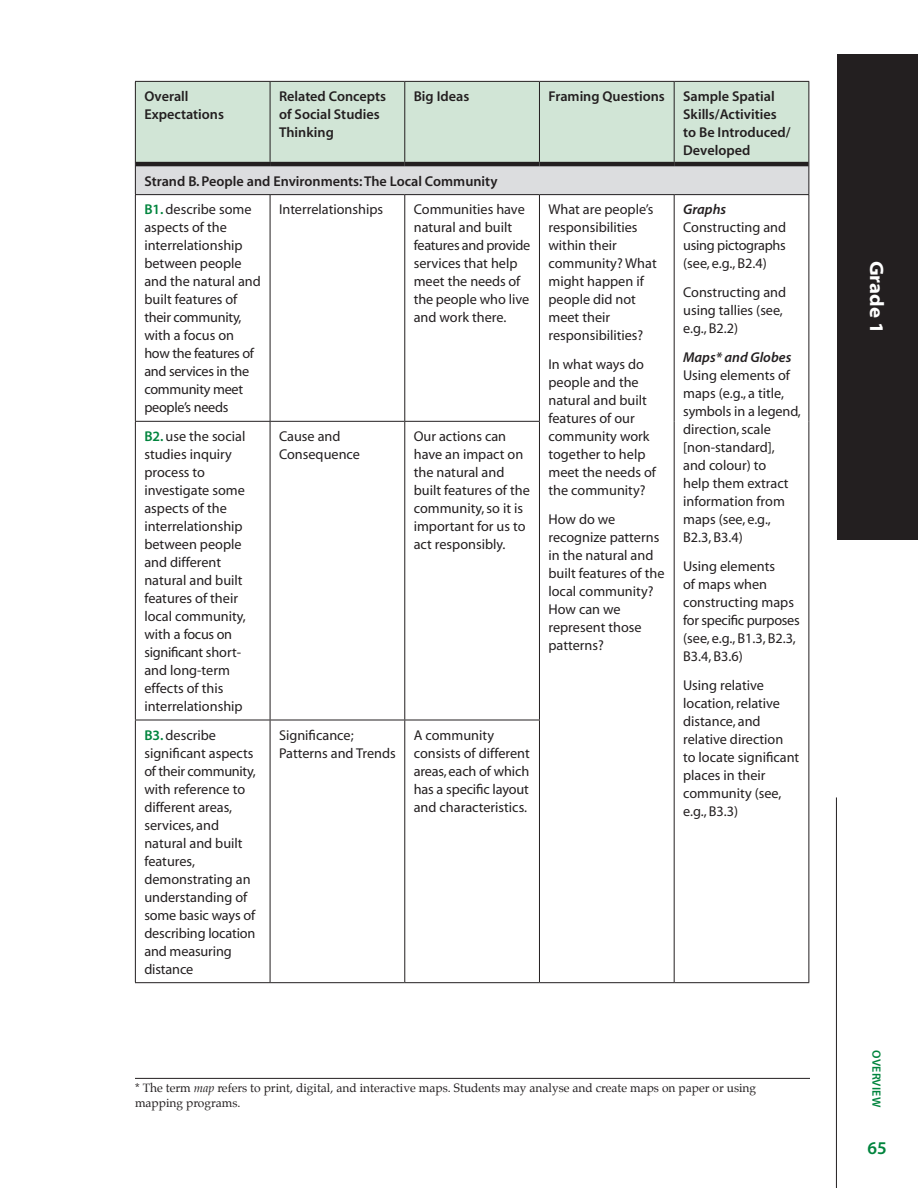
<style>
.page{position:relative;width:918px;height:1188px;background:#fff}
.page>*{position:absolute;margin:0;border:0;box-sizing:border-box;transform-origin:0 0}
.t1{font:19.5px "Myriad MM 700 700";color:#fff}
.t2{font:18px "Myriad MM 565 600";color:#00843d}
.SS-Overview_Table_Co{font:14.25px/18px "Myriad MM 400 600";color:#231f20}
.SS-Overview_Table_He{font:14.25px/18px "Myriad MM 565 600";color:#231f20}
.SS-Overview_Table_He-2{font:14.25px "Myriad MM It 565 600";color:#231f20}
.SS-Footnote{font:12px/15px "Palatino";color:#231f20}
.t3{font:12px "Myriad MM 565 600";letter-spacing:.015em;color:#00843d}
.s1{font-family:"Myriad MM 565 600";color:#00843d}
.s2{font-style:italic}
</style>
<div class="page">
<hr style="left:836px;top:797px;width:1px;height:391px;background:#231f20">
<div style="left:837px;top:54px;width:81px;height:486px;background:#231f20"></div>
<hr style="left:135px;top:1078px;width:675px;height:1px;background:#231f20">
<div style="left:136px;top:82px;width:672px;height:80px;background:#d1e5d6"></div>
<div style="left:135px;top:164px;width:674px;height:31px;background:#dcdddf"></div>
<hr style="left:135px;top:81px;width:135px;height:1px;background:#231f20">
<hr style="left:135px;top:82px;width:1px;height:82px;background:#231f20">
<hr style="left:674px;top:81px;width:135px;height:1px;background:#231f20">
<hr style="left:808px;top:82px;width:1px;height:82px;background:#231f20">
<hr style="left:270px;top:81px;width:135px;height:1px;background:#231f20">
<hr style="left:270px;top:82px;width:1px;height:80px;background:#231f20">
<hr style="left:539px;top:81px;width:135px;height:1px;background:#231f20">
<hr style="left:674px;top:82px;width:1px;height:80px;background:#231f20">
<hr style="left:405px;top:81px;width:134px;height:1px;background:#231f20">
<hr style="left:404px;top:82px;width:1px;height:80px;background:#231f20">
<hr style="left:539px;top:82px;width:1px;height:80px;background:#231f20">
<hr style="left:135px;top:195px;width:1px;height:226px;background:#231f20">
<hr style="left:270px;top:195px;width:1px;height:226px;background:#231f20">
<hr style="left:404px;top:195px;width:1px;height:226px;background:#231f20">
<hr style="left:539px;top:195px;width:1px;height:226px;background:#231f20">
<hr style="left:674px;top:195px;width:1px;height:226px;background:#231f20">
<hr style="left:808px;top:195px;width:1px;height:226px;background:#231f20">
<hr style="left:135px;top:421px;width:135px;height:1px;background:#231f20">
<hr style="left:135px;top:422px;width:1px;height:298px;background:#231f20">
<hr style="left:270px;top:421px;width:135px;height:1px;background:#231f20">
<hr style="left:270px;top:422px;width:1px;height:298px;background:#231f20">
<hr style="left:405px;top:421px;width:135px;height:1px;background:#231f20">
<hr style="left:404px;top:422px;width:1px;height:298px;background:#231f20">
<hr style="left:539px;top:422px;width:1px;height:298px;background:#231f20">
<hr style="left:674px;top:421px;width:1px;height:299px;background:#231f20">
<hr style="left:808px;top:421px;width:1px;height:299px;background:#231f20">
<hr style="left:135px;top:720px;width:135px;height:1px;background:#231f20">
<hr style="left:135px;top:720px;width:1px;height:262px;background:#231f20">
<hr style="left:270px;top:720px;width:135px;height:1px;background:#231f20">
<hr style="left:270px;top:720px;width:1px;height:262px;background:#231f20">
<hr style="left:405px;top:720px;width:135px;height:1px;background:#231f20">
<hr style="left:404px;top:720px;width:1px;height:262px;background:#231f20">
<hr style="left:539px;top:720px;width:1px;height:262px;background:#231f20">
<hr style="left:674px;top:720px;width:1px;height:262px;background:#231f20">
<hr style="left:808px;top:720px;width:1px;height:262px;background:#231f20">
<hr style="left:135px;top:982px;width:135px;height:1px;background:#231f20">
<hr style="left:270px;top:982px;width:135px;height:1px;background:#231f20">
<hr style="left:405px;top:982px;width:134px;height:1px;background:#231f20">
<hr style="left:539px;top:982px;width:135px;height:1px;background:#231f20">
<hr style="left:674px;top:982px;width:135px;height:1px;background:#231f20">
<hr style="left:135px;top:194px;width:135px;height:1px;background:#231f20">
<hr style="left:270px;top:194px;width:135px;height:1px;background:#231f20">
<hr style="left:405px;top:194px;width:134px;height:1px;background:#231f20">
<hr style="left:539px;top:194px;width:135px;height:1px;background:#231f20">
<hr style="left:674px;top:194px;width:135px;height:1px;background:#231f20">
<hr style="left:135px;top:164px;width:1px;height:30px;background:#231f20">
<hr style="left:808px;top:164px;width:1px;height:30px;background:#231f20">
<hr style="left:136px;top:162px;width:134px;height:4px;background:#231f20">
<hr style="left:270px;top:162px;width:135px;height:4px;background:#231f20">
<hr style="left:405px;top:162px;width:134px;height:4px;background:#231f20">
<hr style="left:539px;top:162px;width:135px;height:4px;background:#231f20">
<hr style="left:674px;top:162px;width:135px;height:4px;background:#231f20">
<p class="SS-Overview_Table_He" style="left:144px;top:88px;width:81px">Overall<br>Expectations</p>
<p class="SS-Overview_Table_He" style="left:279px;top:88px;width:109px">Related Concepts of Social Studies<br>Thinking</p>
<p class="SS-Overview_Table_He" style="left:414px;top:88px;width:57px">Big Ideas</p>
<p class="SS-Overview_Table_He" style="left:548px;top:88px;width:118px">Framing Questions</p>
<p class="SS-Overview_Table_He" style="left:683px;top:88px;width:109px">Sample Spatial<br>Skills/Activities to Be Introduced/<br>Developed</p>
<p class="SS-Overview_Table_He" style="left:144px;top:173px;width:355px">Strand B. People and Environments: The Local Community</p>
<p class="SS-Overview_Table_Co" style="left:144px;top:201px;width:118px"><span class="s1">B1.</span> describe some aspects of the interrelationship between people and the natural and built features of their community, with a focus on how the features of and services in the community meet people’s needs</p>
<p class="SS-Overview_Table_Co" style="left:279px;top:201px;width:106px">Interrelationships</p>
<p class="SS-Overview_Table_Co" style="left:414px;top:201px;width:118px">Communities have natural and built features and provide services that help meet the needs of the people who live and work there.</p>
<p class="SS-Overview_Table_Co" style="left:548px;top:201px;width:110px">What are people’s responsibilities within their community? What might happen if people did not meet their responsibilities?</p>
<p class="SS-Overview_Table_He-2" style="left:683px;top:203px;width:44px">Graphs</p>
<p class="SS-Overview_Table_Co" style="left:683px;top:219px;width:104px;text-align:justify">Constructing and using pictographs (see, e.g., B2.4)</p>
<p class="SS-Overview_Table_Co" style="left:683px;top:284px;width:104px">Constructing and using tallies (see, e.g., B2.2)</p>
<p class="SS-Overview_Table_He-2" style="left:683px;top:350px;width:110px">Maps* and Globes</p>
<p class="SS-Overview_Table_Co" style="left:683px;top:367px;width:119px">Using elements of maps (e.g., a title, symbols in a legend, direction, scale [non-standard], and colour) to<br>help them extract information from maps (see, e.g.,<br>B2.3, B3.4)</p>
<p class="SS-Overview_Table_Co" style="left:683px;top:558px;width:118px">Using elements<br>of maps when constructing maps for specific purposes (see, e.g., B1.3, B2.3,<br>B3.4, B3.6)</p>
<p class="SS-Overview_Table_Co" style="left:683px;top:676px;width:118px">Using relative location, relative distance, and relative direction to locate significant places in their community (see, e.g., B3.3)</p>
<p class="SS-Overview_Table_Co" style="left:548px;top:356px;width:109px">In what ways do people and the natural and built features of our community work together to help meet the needs of the community?</p>
<p class="SS-Overview_Table_Co" style="left:548px;top:511px;width:118px">How do we recognize patterns in the natural and built features of the local community?<br>How can we represent those patterns?</p>
<p class="SS-Overview_Table_Co" style="left:144px;top:428px;width:103px"><span class="s1">B2.</span> use the social studies inquiry process to investigate some aspects of the interrelationship between people and different natural and built features of their local community, with a focus on significant short&shy;and long-term effects of this interrelationship</p>
<p class="SS-Overview_Table_Co" style="left:279px;top:428px;width:82px">Cause and<br>Consequence</p>
<p class="SS-Overview_Table_Co" style="left:414px;top:428px;width:118px">Our actions can have an impact on the natural and built features of the community, so it is important for us to act responsibly.</p>
<p class="SS-Overview_Table_Co" style="left:144px;top:727px;width:113px"><span class="s1">B3.</span> describe significant aspects of their community, with reference to different areas, services, and natural and built features, demonstrating an understanding of some basic ways of describing location and measuring distance</p>
<p class="SS-Overview_Table_Co" style="left:279px;top:727px;width:118px">Significance;<br>Patterns and Trends</p>
<p class="SS-Overview_Table_Co" style="left:414px;top:727px;width:117px">A community consists of different areas, each of which has a specific layout and characteristics.</p>
<p class="SS-Footnote" style="left:135px;top:1081px;width:623px">* The term <span class="s2">map</span> refers to print, digital, and interactive maps. Students may analyse and create maps on paper or using mapping programs.</p>
<h1 class="t1" style="left:886px;top:232px;width:131px;rotate:90deg">Social Studies</h1>
<h1 class="t1" style="left:886px;top:261px;width:74px;rotate:90deg">Grade 1</h1>
<p class="t3" style="left:882px;top:1050px;width:58px;rotate:90deg">OVERVIEW</p>
<p class="t2" style="left:867px;top:1140px;width:21px">65</p>
</div>
